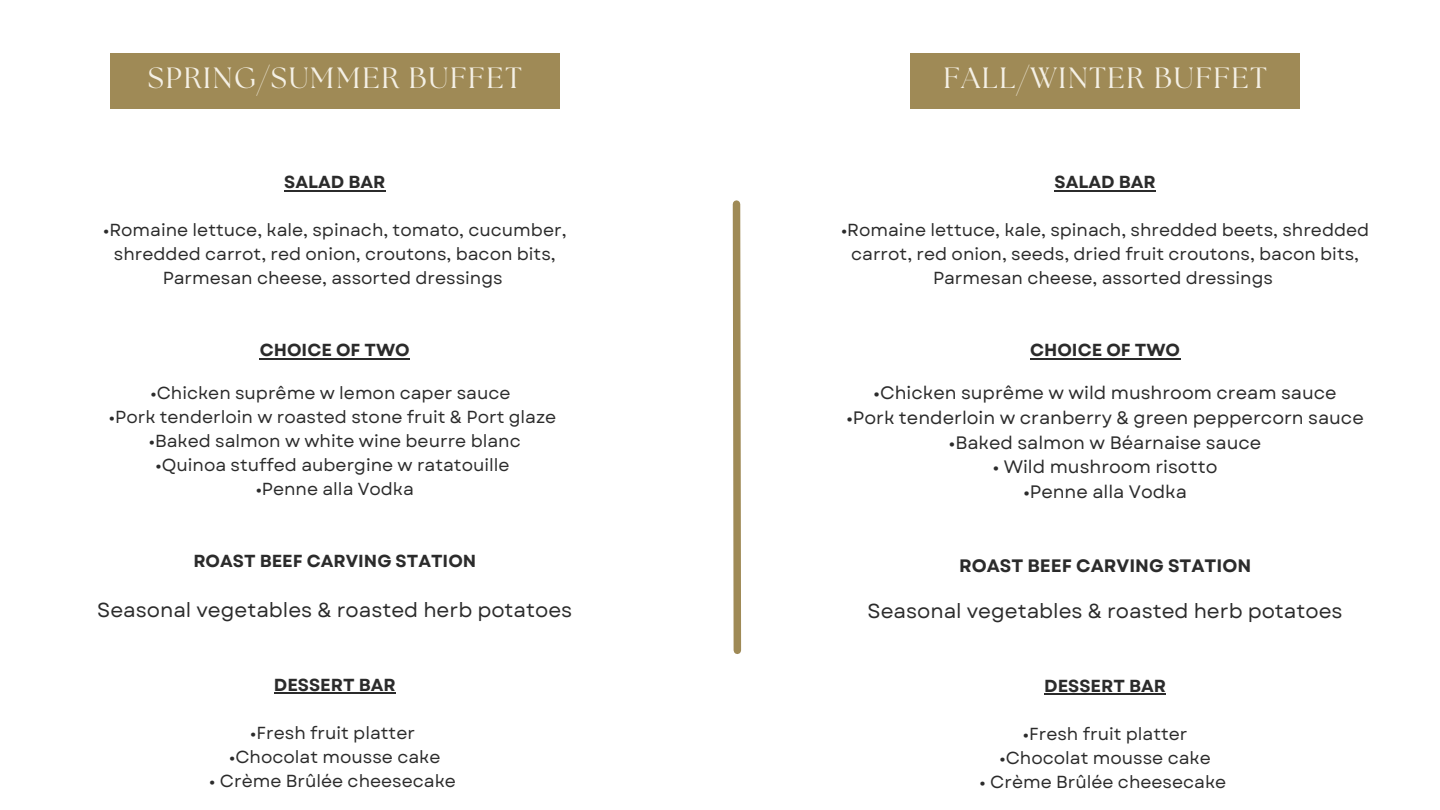
<style>
.page{position:relative;width:1440px;height:810px;background:#fff}
.page>*{position:absolute;margin:0;border:0;box-sizing:border-box;transform-origin:0 0}
.t1{font:29.2px "The Seasons";letter-spacing:.06em;color:#f4f0e5}
.t2{font:20.2px "Garet";color:#2b2b2b}
.t3{font:18px "Garet";color:#2b2b2b}
.t4{font:700 18px "Garet";color:#2b2b2b}
.t5{font:17.4px/24px "Garet";color:#2b2b2b;text-align:center}
.t6{font:700 17.4px "Garet";color:#2b2b2b}
</style>
<div class="page">
<svg style="left:732px;top:200px;width:10px;height:454px"></svg>
<hr style="left:284px;top:190px;width:101px;height:1px;background:#2b2b2b">
<hr style="left:260px;top:358px;width:150px;height:1px;background:#2b2b2b">
<hr style="left:274px;top:692px;width:122px;height:2px;background:#2b2b2b">
<div style="left:110px;top:53px;width:450px;height:56px;background:#9f8a56"></div>
<hr style="left:1055px;top:190px;width:101px;height:1px;background:#2b2b2b">
<hr style="left:1030px;top:358px;width:150px;height:1px;background:#2b2b2b">
<hr style="left:1044px;top:693px;width:122px;height:2px;background:#2b2b2b">
<div style="left:910px;top:53px;width:390px;height:56px;background:#9f8a56"></div>
<p class="t1" style="left:148px;top:65px;width:375px">SPRING/SUMMER BUFFET</p>
<h1 class="t6" style="left:284px;top:170px;width:103px">SALAD BAR</h1>
<h3 class="t5" style="left:103px;top:218px;width:465px">•Romaine lettuce, kale, spinach, tomato, cucumber, shredded carrot, red onion, croutons, bacon bits,<br>Parmesan cheese, assorted dressings</h3>
<p class="t6" style="left:260px;top:338px;width:152px">CHOICE OF TWO</p>
<h3 class="t5" style="left:150px;top:381px;width:362px">•Chicken suprême w lemon caper sauce</h3>
<p class="t5" style="left:109px;top:405px;width:449px">•Pork tenderloin w roasted stone fruit &amp; Port glaze</p>
<p class="t5" style="left:149px;top:429px;width:373px">•Baked salmon w white wine beurre blanc</p>
<p class="t5" style="left:156px;top:453px;width:356px">•Quinoa stuffed aubergine w ratatouille</p>
<p class="t5" style="left:256px;top:477px;width:160px">•Penne alla Vodka</p>
<p class="t6" style="left:193px;top:549px;width:284px">ROAST BEEF CARVING STATION</p>
<h3 class="t2" style="left:97px;top:596px;width:477px">Seasonal vegetables &amp; roasted herb potatoes</h3>
<h2 class="t6" style="left:274px;top:672px;width:123px">DESSERT BAR</h2>
<h3 class="t5" style="left:250px;top:721px;width:166px">•Fresh fruit platter</h3>
<p class="t5" style="left:229px;top:745px;width:213px">•Chocolat mousse cake</p>
<p class="t5" style="left:209px;top:769px;width:248px">• Crème Brûlée cheesecake</p>
<p class="t1" style="left:943px;top:65px;width:325px">FALL/WINTER BUFFET</p>
<p class="t6" style="left:1055px;top:170px;width:103px">SALAD BAR</p>
<p class="t5" style="left:841px;top:218px;width:530px">•Romaine lettuce, kale, spinach, shredded beets, shredded carrot, red onion, seeds, dried fruit croutons, bacon bits,<br>Parmesan cheese, assorted dressings</p>
<h1 class="t6" style="left:1030px;top:338px;width:152px">CHOICE OF TWO</h1>
<h3 class="t3" style="left:874px;top:380px;width:465px">•Chicken suprême w wild mushroom cream sauce</h3>
<p class="t3" style="left:846px;top:405px;width:519px">•Pork tenderloin w cranberry &amp; green peppercorn sauce</p>
<h3 class="t3" style="left:949px;top:429px;width:314px">•Baked salmon w Béarnaise sauce</h3>
<p class="t3" style="left:993px;top:454px;width:226px">• Wild mushroom risotto</p>
<p class="t3" style="left:1023px;top:479px;width:165px">•Penne alla Vodka</p>
<p class="t4" style="left:959px;top:553px;width:294px">ROAST BEEF CARVING STATION</p>
<p class="t2" style="left:868px;top:597px;width:477px">Seasonal vegetables &amp; roasted herb potatoes</p>
<p class="t6" style="left:1044px;top:673px;width:123px">DESSERT BAR</p>
<h3 class="t5" style="left:1023px;top:722px;width:166px">•Fresh fruit platter</h3>
<h2 class="t5" style="left:1000px;top:746px;width:213px">•Chocolat mousse cake</h2>
<h3 class="t5" style="left:980px;top:770px;width:248px">• Crème Brûlée cheesecake</h3>
</div>
